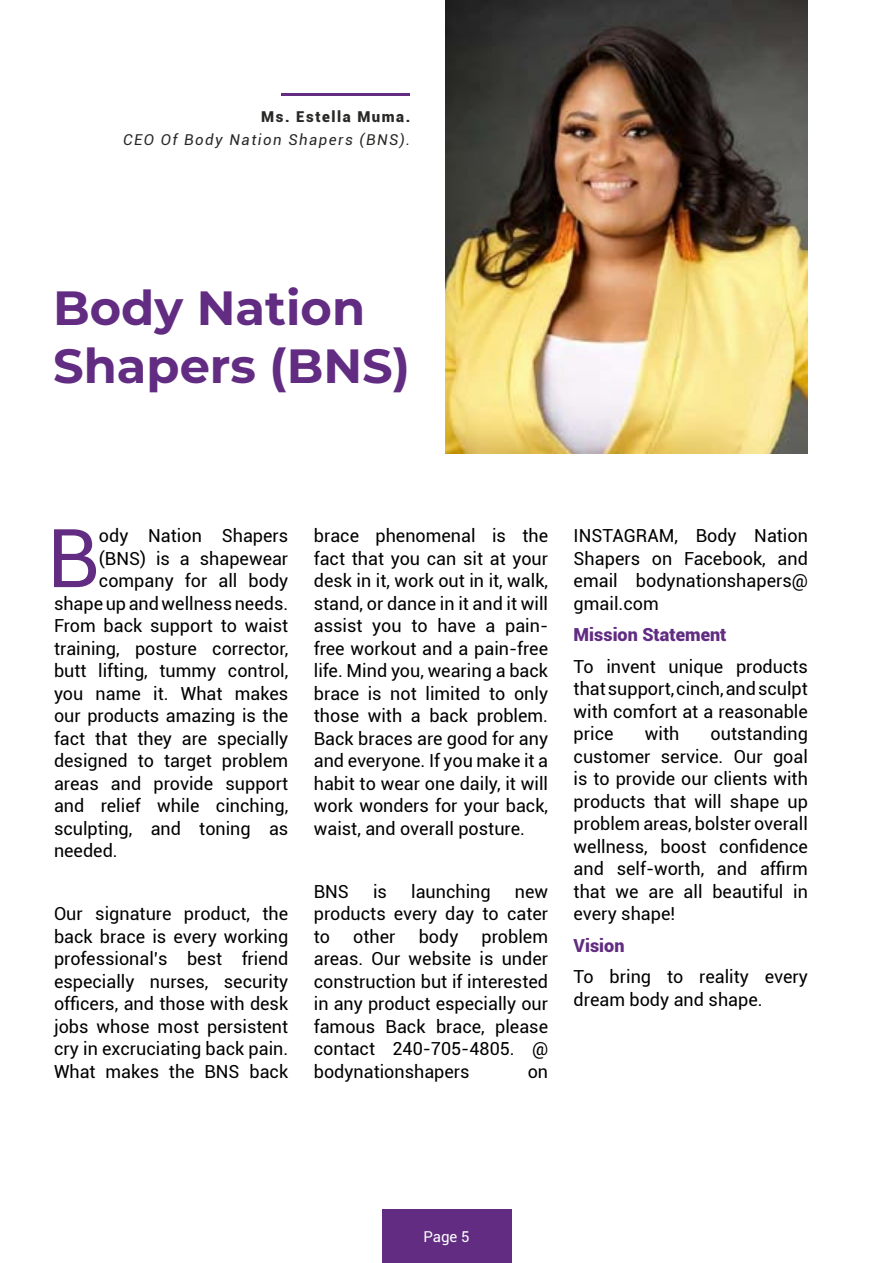
<style>
.page{position:relative;width:893px;height:1263px;background:#fff}
.page>*{position:absolute;margin:0;border:0;box-sizing:border-box;transform-origin:0 0}
.t1{font:81.3px "Roboto";color:#612c81}
.t2{font:700 48px/57.6px "Montserrat";color:#612c81}
.t3{font:18px/22.5px "Roboto";color:#000;text-align:justify}
.t4{font:900 18px "Roboto";color:#612c81}
.t5{font:italic 15px "Roboto";letter-spacing:.1em;color:#282827}
.t6{font:900 15px "Roboto";letter-spacing:.1em;color:#282827}
.t7{font:15px "Roboto";color:#fff}
</style>
<div class="page">
<img style="left:446px;top:0;width:362px;height:454px">
<div style="left:382px;top:1209px;width:129px;height:54px;background:#612c81"></div>
<hr style="left:281px;top:94px;width:129px;height:2px;background:#612c81">
<p class="t6" style="left:261px;top:106px;width:150px">Ms. Estella Muma.</p>
<p class="t5" style="left:123px;top:129px;width:289px">CEO Of Body Nation Shapers (BNS).</p>
<h2 class="t2" style="left:53px;top:277px;width:358px">Body Nation<br>Shapers (BNS)</h2>
<h1 class="t1" style="left:47px;top:501px;width:53px">B</h1>
<p class="t3" style="left:99px;top:524px;width:191px">ody Nation Shapers</p>
<p class="t3" style="left:99px;top:546px;width:191px">(BNS) is a shapewear</p>
<p class="t3" style="left:99px;top:569px;width:191px">company for all body</p>
<p class="t3" style="left:54px;top:591px;width:236px">shape up and wellness needs.</p>
<p class="t3" style="left:54px;top:614px;width:236px">From back support to waist</p>
<p class="t3" style="left:54px;top:636px;width:236px">training, posture corrector,</p>
<p class="t3" style="left:54px;top:659px;width:236px">butt lifting, tummy control,</p>
<p class="t3" style="left:54px;top:681px;width:236px">you name it. What makes</p>
<p class="t3" style="left:54px;top:704px;width:236px">our products amazing is the</p>
<p class="t3" style="left:54px;top:726px;width:236px">fact that they are specially</p>
<p class="t3" style="left:54px;top:749px;width:236px">designed to target problem</p>
<p class="t3" style="left:54px;top:771px;width:236px">areas and provide support</p>
<p class="t3" style="left:54px;top:794px;width:236px">and relief while cinching,</p>
<p class="t3" style="left:54px;top:816px;width:236px">sculpting, and toning as</p>
<p class="t3" style="left:54px;top:839px;width:65px">needed.</p>
<p class="t3" style="left:54px;top:902px;width:236px">Our signature product, the back brace is every working professional’s best friend especially nurses, security officers, and those with desk jobs whose most persistent cry in excruciating back pain.<br>What makes the BNS back</p>
<p class="t3" style="left:314px;top:524px;width:236px">brace phenomenal is the fact that you can sit at your desk in it, work out in it, walk, stand, or dance in it and it will assist you to have a pain&shy;free workout and a pain-free life. Mind you, wearing a back brace is not limited to only those with a back problem.<br>Back braces are good for any and everyone. If you make it a habit to wear one daily, it will work wonders for your back, waist, and overall posture.</p>
<p class="t3" style="left:314px;top:879px;width:37px">BNS</p>
<p class="t3" style="left:373px;top:879px;width:15px">is</p>
<p class="t3" style="left:411px;top:879px;width:81px">launching</p>
<p class="t3" style="left:314px;top:879px;width:236px;text-indent:201px">new products every day to cater to</p>
<p class="t3" style="left:314px;top:924px;width:236px;text-indent:168px">problem areas. Our website is under construction but if interested in any product especially our famous Back brace, please contact 240-705-4805. @ bodynationshapers</p>
<p class="t3" style="left:353px;top:924px;width:44px">other</p>
<p class="t3" style="left:419px;top:924px;width:41px">body</p>
<p class="t3" style="left:528px;top:1059px;width:22px">on</p>
<p class="t3" style="left:574px;top:524px;width:236px">INSTAGRAM, Body Nation Shapers on Facebook, and email bodynationshapers@ gmail.com</p>
<p class="t4" style="left:574px;top:622px;width:154px">Mission Statement</p>
<p class="t3" style="left:574px;top:654px;width:236px">To invent unique products that support, cinch, and sculpt with comfort at a reasonable price</p>
<p class="t3" style="left:574px;top:722px;width:236px;text-indent:137px">outstanding customer service. Our goal is to provide our clients with products that will shape up problem areas, bolster overall wellness, boost confidence and self-worth, and affirm that we are all beautiful in every shape!</p>
<p class="t4" style="left:574px;top:932px;width:52px">Vision</p>
<p class="t3" style="left:574px;top:965px;width:236px">To bring to reality every dream body and shape.</p>
<p class="t3" style="left:645px;top:722px;width:36px">with</p>
<p class="t7" style="left:423px;top:1226px;width:48px">Page 5</p>
</div>
